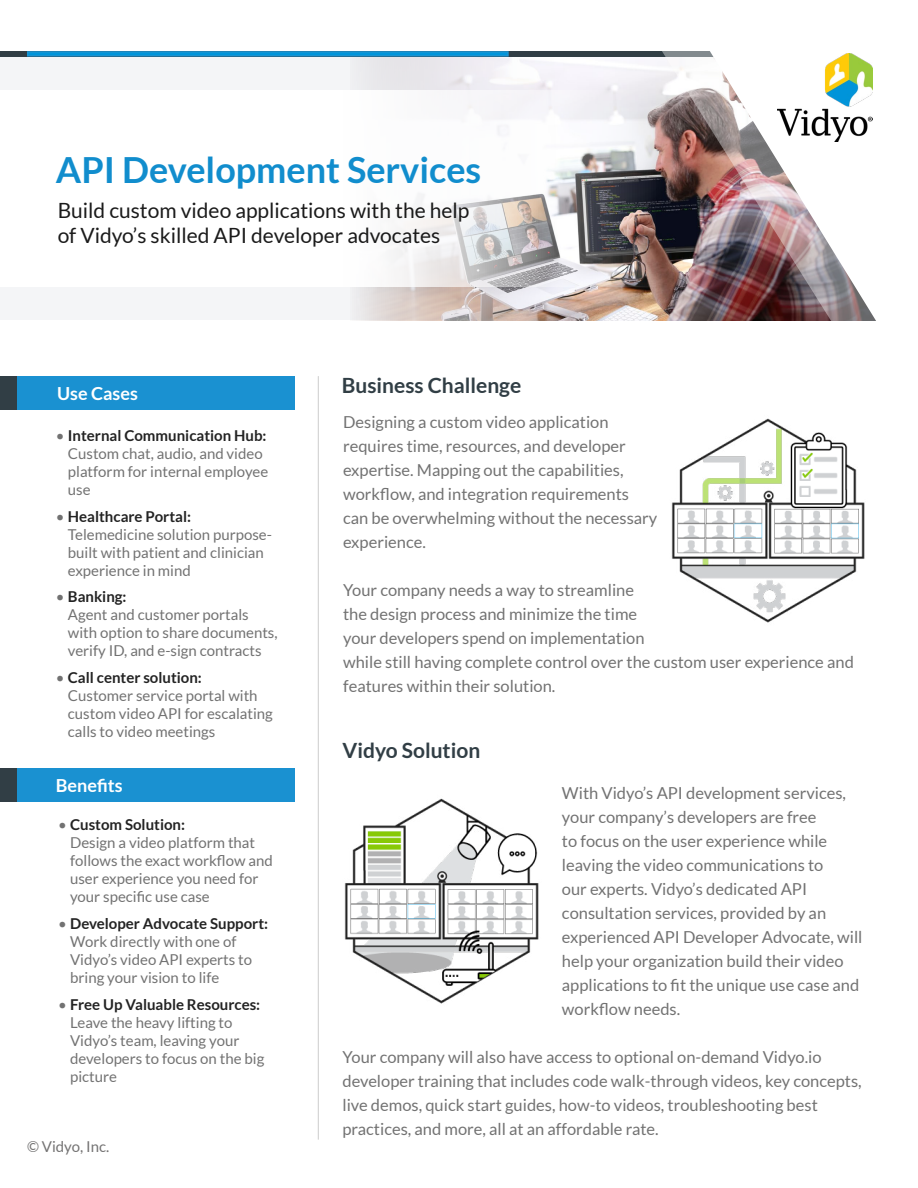
<style>
.page{position:relative;width:918px;height:1188px;background:#fff}
.page>*{position:absolute;margin:0;border:0;box-sizing:border-box;transform-origin:0 0}
.t1{font:700 36px "Lato";color:#118dcd}
.t2{font:21px/25.2px "Lato";color:#000}
.t3{font:700 21px "Lato";color:#313e45}
.t4{font:700 18px "Lato";color:#fff}
.t5{font:16.5px/24px "Lato";color:#727272}
.t6{font:15px/18px "Lato";color:#727272}
.t7{font:15px "Lato";color:#747373}
.s1{font-weight:700;color:#232323}
</style>
<div class="page">
<div style="left:0;top:57px;width:918px;height:263px;background:#f4f5f7"></div>
<img style="left:356px;top:57px;width:274px;height:263px">
<div style="left:0;top:51px;width:918px;height:6px;background:#313e45"></div>
<svg style="left:27px;top:51px;width:482px;height:6px;background:#128bc6"></svg>
<img style="left:630px;top:51px;width:48px;height:270px">
<img style="left:678px;top:51px;width:240px;height:270px">
<img style="left:778px;top:54px;width:94px;height:87px">
<hr style="left:318px;top:376px;width:1px;height:764px;background:#ccc">
<div style="left:1px;top:768px;width:294px;height:34px;background:#1a91d1"></div>
<div style="left:1px;top:376px;width:294px;height:34px;background:#1a91d1"></div>
<div style="left:0;top:376px;width:17px;height:34px;background:#313e45"></div>
<div style="left:0;top:768px;width:17px;height:34px;background:#313e45"></div>
<img style="left:671px;top:418px;width:194px;height:205px">
<img style="left:344px;top:798px;width:195px;height:206px">
<svg style="left:0;top:90px;width:656px;height:197px"></svg>
<h1 class="t1" style="left:56px;top:149px;width:427px">API Development Services</h1>
<p class="t2" style="left:58px;top:198px;width:413px">Build custom video applications with the help of Vidyo’s skilled API developer advocates</p>
<p class="t4" style="left:57px;top:383px;width:82px">Use Cases</p>
<p class="t6" style="left:68px;top:427px;width:202px;text-indent:-12px">• <span class="s1">Internal Communication Hub:<br></span>Custom chat, audio, and video platform for internal employee use</p>
<p class="t6" style="left:68px;top:507px;width:206px;text-indent:-12px">• <span class="s1">Healthcare Portal:<br></span>Telemedicine solution purpose&shy;built with patient and clinician experience in mind</p>
<p class="t6" style="left:68px;top:588px;width:211px;text-indent:-12px">• <span class="s1">Banking:<br></span>Agent and customer portals with option to share documents, verify ID, and e-sign contracts</p>
<p class="t6" style="left:68px;top:669px;width:207px;text-indent:-12px">• <span class="s1">Call center solution:<br></span>Customer service portal with custom video API for escalating calls to video meetings</p>
<p class="t4" style="left:56px;top:775px;width:68px">Benefits</p>
<p class="t6" style="left:70px;top:816px;width:204px;text-indent:-12px">• <span class="s1">Custom Solution:<br></span>Design a video platform that follows the exact workflow and user experience you need for your specific use case</p>
<p class="t6" style="left:70px;top:914px;width:199px;text-indent:-12px">• <span class="s1">Developer Advocate Support:<br></span>Work directly with one of<br>Vidyo’s video API experts to bring your vision to life</p>
<p class="t6" style="left:70px;top:995px;width:196px;text-indent:-12px">• <span class="s1">Free Up Valuable Resources:<br></span>Leave the heavy lifting to<br>Vidyo’s team, leaving your developers to focus on the big picture</p>
<p class="t7" style="left:27px;top:1138px;width:84px">© Vidyo, Inc.</p>
<p class="t3" style="left:342px;top:373px;width:181px">Business Challenge</p>
<p class="t5" style="left:343px;top:410px;width:316px">Designing a custom video application requires time, resources, and developer expertise. Mapping out the capabilities, workflow, and integration requirements can be overwhelming without the necessary experience.</p>
<p class="t5" style="left:343px;top:578px;width:512px">Your company needs a way to streamline<br>the design process and minimize the time<br>your developers spend on implementation<br>while still having complete control over the custom user experience and features within their solution.</p>
<p class="t3" style="left:342px;top:739px;width:139px">Vidyo Solution</p>
<p class="t5" style="left:562px;top:781px;width:302px">With Vidyo’s API development services, your company’s developers are free<br>to focus on the user experience while leaving the video communications to<br>our experts. Vidyo’s dedicated API consultation services, provided by an experienced API Developer Advocate, will help your organization build their video applications to fit the unique use case and workflow needs.</p>
<p class="t5" style="left:342px;top:1045px;width:521px">Your company will also have access to optional on-demand Vidyo.io developer training that includes code walk-through videos, key concepts, live demos, quick start guides, how-to videos, troubleshooting best practices, and more, all at an affordable rate.</p>
</div>
